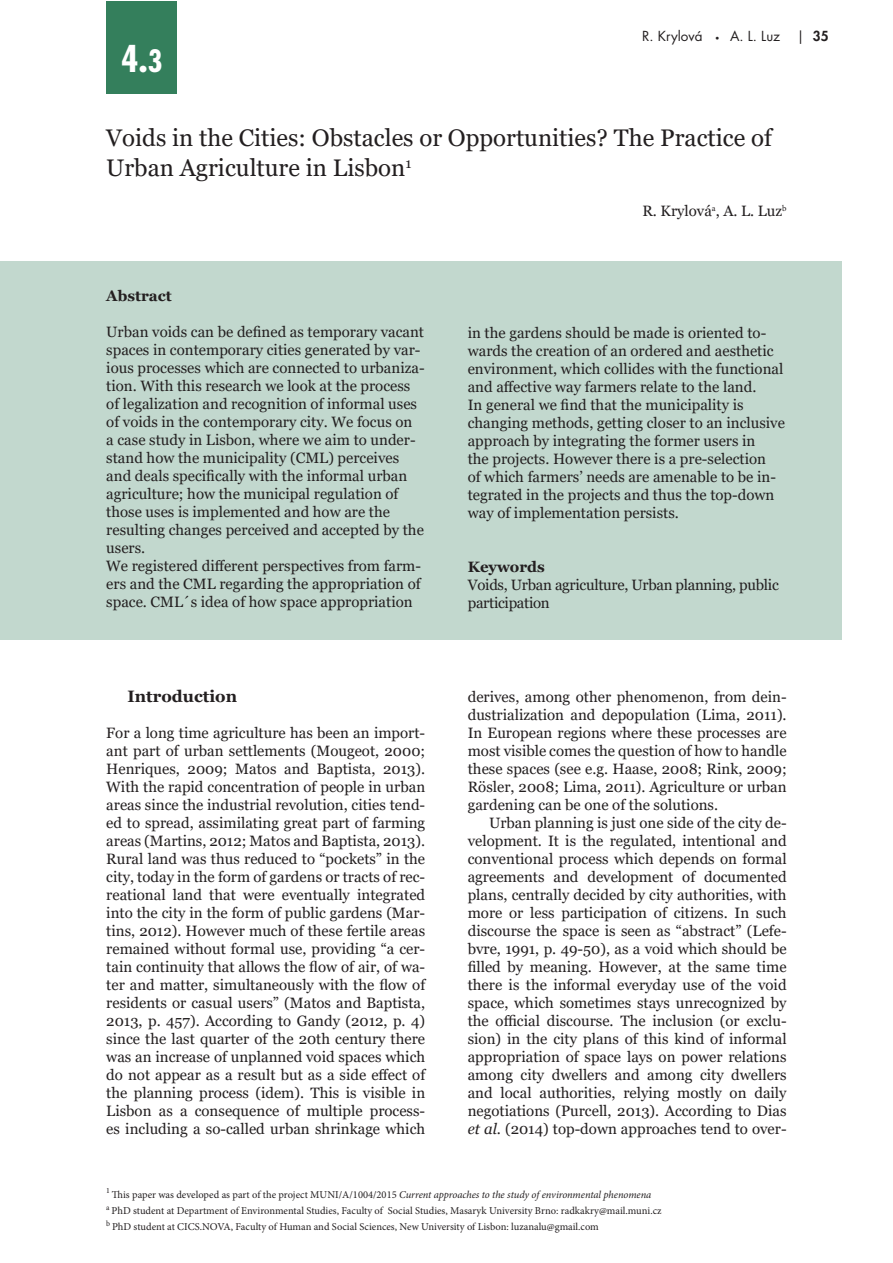
<style>
.page{position:relative;width:893px;height:1263px;background:#fff}
.page>*{position:absolute;margin:0;border:0;box-sizing:border-box;transform-origin:0 0}
.t1{font:700 condensed 36px "Futura Std";color:#fff}
.t2{font:24px/30px "Georgia";color:#231f20}
.t3{font:700 16.5px "Georgia";color:#231f20}
.t4{font:15px/18px "Georgia";color:#231f20;text-align:justify}
.t5{font:15px/18px "Georgia";letter-spacing:-.02em;color:#231f20}
.t6{font:700 15px "Georgia";color:#231f20}
.t7{font:13.5px "Futura Std";color:#231f20}
.t8{font:10.5px/16.2px "Minion Pro";color:#231f20}
.s1{font-size:30px}
.s2{font-size:7.5px}
.s3{font-weight:800}
.s4{font-style:italic}
</style>
<div class="page">
<div style="left:106px;top:1px;width:71px;height:93px;background:#347f5c"></div>
<div style="left:0;top:261px;width:842px;height:378px;background:#c2d8ce"></div>
<h1 class="t1" style="left:121px;top:37px;width:43px">4.<span class="s1">3</span></h1>
<p class="t7" style="left:642px;top:28px;width:188px">R. Krylová <span class="s2">•</span> A. L. Luz | <span class="s3">35</span></p>
<h2 class="t2" style="left:106px;top:123px;width:667px">Voids in the Cities: Obstacles or Opportunities? The Practice of<br>Urban Agriculture in Lisbon<sup>1</sup></h2>
<p class="t4" style="left:642px;top:202px;width:146px">R. Krylová<sup>a</sup>, A. L. Luz<sup>b</sup></p>
<p class="t6" style="left:106px;top:286px;width:67px">Abstract</p>
<p class="t4" style="left:106px;top:323px;width:320px;text-align:left">Urban voids can be defined as temporary vacant spaces in contemporary cities generated by var&shy;ious processes which are connected to urbaniza&shy;tion. With this research we look at the process of legalization and recognition of informal uses of voids in the contemporary city. We focus on<br>a case study in Lisbon, where we aim to under&shy;stand how the municipality (CML) perceives and deals specifically with the informal urban agriculture; how the municipal regulation of those uses is implemented and how are the resulting changes perceived and accepted by the users.<br>We registered different perspectives from farm&shy;ers and the CML regarding the appropriation of space. CML´s idea of how space appropriation</p>
<p class="t4" style="left:468px;top:324px;width:319px;text-align:left">in the gardens should be made is oriented to&shy;wards the creation of an ordered and aesthetic environment, which collides with the functional and affective way farmers relate to the land.<br>In general we find that the municipality is changing methods, getting closer to an inclusive approach by integrating the former users in<br>the projects. However there is a pre-selection<br>of which farmers’ needs are amenable to be in&shy;tegrated in the projects and thus the top-down way of implementation persists.</p>
<p class="t6" style="left:468px;top:558px;width:79px">Keywords</p>
<p class="t5" style="left:468px;top:576px;width:313px">Voids, Urban agriculture, Urban planning, public participation</p>
<p class="t3" style="left:128px;top:686px;width:111px">Introduction</p>
<p class="t4" style="left:106px;top:724px;width:320px">For a long time agriculture has been an import&shy;ant part of urban settlements (Mougeot, 2000; Henriques, 2009; Matos and Baptista, 2013).<br>With the rapid concentration of people in urban areas since the industrial revolution, cities tend&shy;ed to spread, assimilating great part of farming areas (Martins, 2012; Matos and Baptista, 2013).<br>Rural land was thus reduced to “pockets” in the city, today in the form of gardens or tracts of rec&shy;reational land that were eventually integrated into the city in the form of public gardens (Mar&shy;tins, 2012). However much of these fertile areas remained without formal use, providing “a cer&shy;tain continuity that allows the flow of air, of wa&shy;ter and matter, simultaneously with the flow of residents or casual users” (Matos and Baptista, 2013, p. 457). According to Gandy (2012, p. 4) since the last quarter of the 20th century there was an increase of unplanned void spaces which do not appear as a result but as a side effect of the planning process (idem). This is visible in Lisbon as a consequence of multiple process&shy;es including a so-called urban shrinkage which</p>
<p class="t4" style="left:468px;top:688px;width:320px">derives, among other phenomenon, from dein&shy;dustrialization and depopulation (Lima, 2011).<br>In European regions where these processes are most visible comes the question of how to handle these spaces (see e.g. Haase, 2008; Rink, 2009; Rösler, 2008; Lima, 2011). Agriculture or urban gardening can be one of the solutions.</p>
<p class="t4" style="left:468px;top:814px;width:320px;text-indent:21px">Urban planning is just one side of the city de&shy;velopment. It is the regulated, intentional and conventional process which depends on formal agreements and development of documented plans, centrally decided by city authorities, with more or less participation of citizens. In such discourse the space is seen as “abstract” (Lefe&shy;bvre, 1991, p. 49-50), as a void which should be filled by meaning. However, at the same time there is the informal everyday use of the void space, which sometimes stays unrecognized by the official discourse. The inclusion (or exclu&shy;sion) in the city plans of this kind of informal appropriation of space lays on power relations among city dwellers and among city dwellers and local authorities, relying mostly on daily negotiations (Purcell, 2013). According to Dias <span class="s4">et al</span>. (2014) top-down approaches tend to over-</p>
<p class="t8" style="left:106px;top:1186px;width:557px"><sup>1</sup> This paper was developed as part of the project MUNI/A/1004/2015 <span class="s4">Current approaches to the study of environmental phenomena<br></span><sup>a</sup> PhD student at Department of Environmental Studies, Faculty of Social Studies, Masaryk University Brno: radkakry@mail.muni.cz <sup>b</sup> PhD student at CICS.NOVA, Faculty of Human and Social Sciences, New University of Lisbon: luzanalu@gmail.com</p>
</div>
